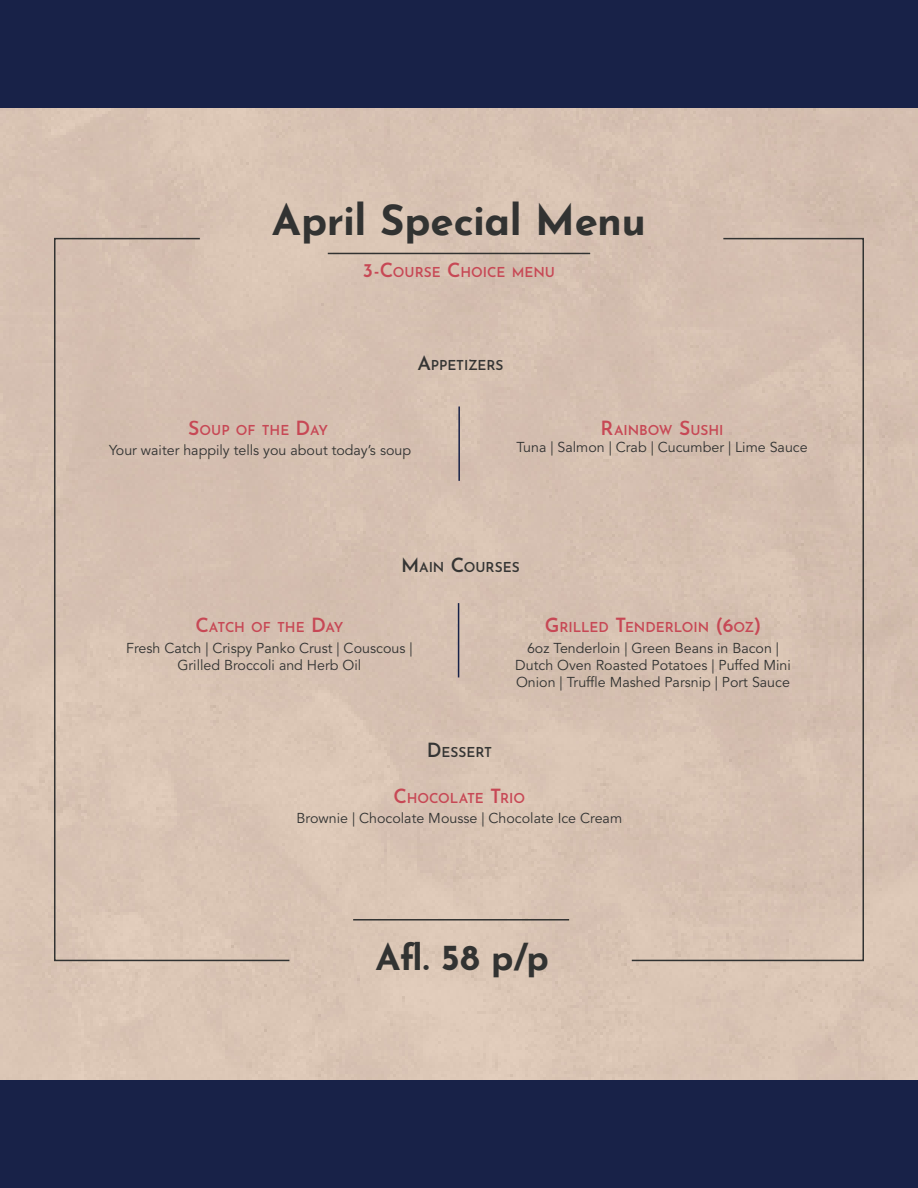
<style>
.page{position:relative;width:918px;height:1188px;background:#fff}
.page>*{position:absolute;margin:0;border:0;box-sizing:border-box;transform-origin:0 0}
.t1{font:700 42px "Josefin Sans";letter-spacing:-.01em;color:#323332}
.t2{font:700 36px "Josefin Sans";color:#323332}
.t3{font:14.25px/17.1px "Avenir LT Std";color:#323332;text-align:center}
.t4{font:600 13.65px "Josefin Sans";color:#c74855}
.t5{font:600 13.65px "Josefin Sans";letter-spacing:-.005em;color:#353534}
.s1{font-size:19.5px}
</style>
<div class="page">
<div style="left:0;top:0;width:918px;height:108px;background:#182248"></div>
<div style="left:0;top:1080px;width:918px;height:108px;background:#182248"></div>
<hr style="left:353px;top:919px;width:216px;height:2px;background:#323332">
<div style="left:53px;top:237px;width:238px;height:725px;background:#d7c1b2"></div>
<div style="left:630px;top:237px;width:235px;height:725px;background:#d5c0b1"></div>
<hr style="left:328px;top:253px;width:262px;height:1px;background:#323332">
<hr style="left:458px;top:406px;width:2px;height:75px;background:#182248">
<hr style="left:458px;top:603px;width:1px;height:74px;background:#182248">
<h1 class="t1" style="left:272px;top:183px;width:376px">April Special Menu</h1>
<p class="t4" style="left:363px;top:261px;width:194px"><span class="s1">3-C</span>OURSE <span class="s1">C</span>HOICE MENU</p>
<p class="t5" style="left:417px;top:354px;width:88px"><span class="s1">A</span>PPETIZERS</p>
<p class="t4" style="left:188px;top:418px;width:141px"><span class="s1">S</span>OUP OF THE <span class="s1">D</span>AY</p>
<p class="t3" style="left:109px;top:442px;width:304px">Your waiter happily tells you about today’s soup</p>
<p class="t4" style="left:601px;top:418px;width:124px"><span class="s1">R</span>AINBOW <span class="s1">S</span>USHI</p>
<p class="t3" style="left:516px;top:439px;width:293px">Tuna | Salmon | Crab | Cucumber | Lime Sauce</p>
<p class="t5" style="left:401px;top:555px;width:120px"><span class="s1">M</span>AIN <span class="s1">C</span>OURSES</p>
<p class="t4" style="left:195px;top:616px;width:150px"><span class="s1">C</span>ATCH OF THE <span class="s1">D</span>AY</p>
<p class="t3" style="left:126px;top:640px;width:288px">Fresh Catch | Crispy Panko Crust | Couscous |<br>Grilled Broccoli and Herb Oil</p>
<p class="t4" style="left:545px;top:616px;width:218px"><span class="s1">G</span>RILLED <span class="s1">T</span>ENDERLOIN <span class="s1">(6</span>OZ<span class="s1">)</span></p>
<p class="t3" style="left:515px;top:640px;width:277px">6oz Tenderloin | Green Beans in Bacon |<br>Dutch Oven Roasted Potatoes | Puffed Mini<br>Onion | Truffle Mashed Parsnip | Port Sauce</p>
<p class="t5" style="left:427px;top:740px;width:67px"><span class="s1">D</span>ESSERT</p>
<p class="t4" style="left:394px;top:786px;width:133px"><span class="s1">C</span>HOCOLATE <span class="s1">T</span>RIO</p>
<p class="t3" style="left:297px;top:810px;width:327px">Brownie | Chocolate Mousse | Chocolate Ice Cream</p>
<h2 class="t2" style="left:375px;top:925px;width:175px">Afl. 58 p/p</h2>
</div>
